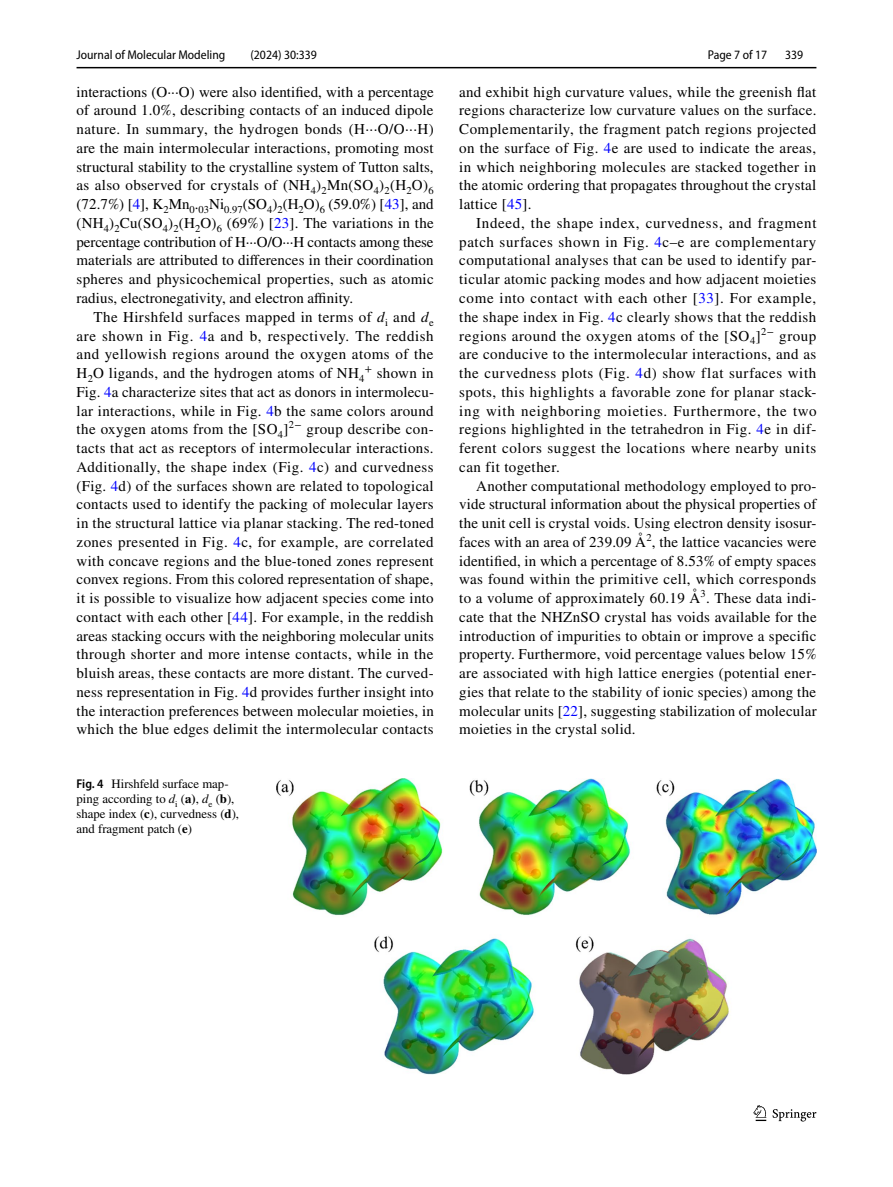
<style>
.page{position:relative;width:893px;height:1187px;background:#fff}
.page>*{position:absolute;margin:0;border:0;box-sizing:border-box;transform-origin:0 0}
.t1{font:15px/18.8px "STIX";letter-spacing:.02em;color:#000;text-align:justify}
.t2{font:12.75px/15px "STIX";color:#000}
.t3{font:semi-condensed 12.75px "Myriad Pro";color:#000}
.s1{color:#00f}
.s2{font-style:italic}
.s3{font-family:"Myriad Pro";font-weight:600;font-stretch:semi-condensed}
.s4{font-weight:700}
</style>
<div class="page">
<hr style="left:77px;top:67px;width:739px;height:1px;background:#000">
<svg style="left:753px;top:1105px;width:13px;height:15px"></svg>
<svg style="left:773px;top:1109px;width:43px;height:12px"></svg>
<img style="left:276px;top:778px;width:540px;height:295px">
<p class="t3" style="left:77px;top:48px;width:150px">Journal of Molecular Modeling</p>
<p class="t3" style="left:250px;top:48px;width:68px">(2024) 30:339</p>
<p class="t3" style="left:708px;top:48px;width:61px">Page 7 of 17</p>
<p class="t3" style="left:785px;top:48px;width:20px">339</p>
<p class="t1" style="left:77px;top:83px;width:359px">interactions (O···O) were also identified, with a percentage of around 1.0%, describing contacts of an induced dipole nature. In summary, the hydrogen bonds (H···O/O···H) are the main intermolecular interactions, promoting most structural stability to the crystalline system of Tutton salts, as also observed for crystals of (NH<sub>4</sub>)<sub>2</sub>Mn(SO<sub>4</sub>)<sub>2</sub>(H<sub>2</sub>O)<sub>6 </sub>(72.7%) [<span class="s1">4</span>], K<sub>2</sub>Mn<sub>0</sub>.<sub>03</sub>Ni<sub>0.97</sub>(SO<sub>4</sub>)<sub>2</sub>(H<sub>2</sub>O)<sub>6</sub> (59.0%) [<span class="s1">43</span>], and (NH<sub>4</sub>)<sub>2</sub>Cu(SO<sub>4</sub>)<sub>2</sub>(H<sub>2</sub>O)<sub>6</sub> (69%) [<span class="s1">23</span>]. The variations in the percentage contribution of H···O/O···H contacts among these materials are attributed to differences in their coordination spheres and physicochemical properties, such as atomic radius, electronegativity, and electron affinity.</p>
<p class="t1" style="left:77px;top:308px;width:359px;text-indent:17px">The Hirshfeld surfaces mapped in terms of <span class="s2">d</span><sub>i</sub> and <span class="s2">d</span><sub>e </sub>are shown in Fig. <span class="s1">4</span>a and b, respectively. The reddish and yellowish regions around the oxygen atoms of the H<sub>2</sub>O ligands, and the hydrogen atoms of NH<sub>4</sub><sup>+</sup> shown in Fig. <span class="s1">4</span>a characterize sites that act as donors in intermolecu&shy;lar interactions, while in Fig. <span class="s1">4</span>b the same colors around the oxygen atoms from the [SO<sub>4</sub>]<sup>2−</sup> group describe con&shy;tacts that act as receptors of intermolecular interactions.<br>Additionally, the shape index (Fig. <span class="s1">4</span>c) and curvedness (Fig. <span class="s1">4</span>d) of the surfaces shown are related to topological contacts used to identify the packing of molecular layers in the structural lattice via planar stacking. The red-toned zones presented in Fig. <span class="s1">4</span>c, for example, are correlated with concave regions and the blue-toned zones represent convex regions. From this colored representation of shape, it is possible to visualize how adjacent species come into contact with each other [<span class="s1">44</span>]. For example, in the reddish areas stacking occurs with the neighboring molecular units through shorter and more intense contacts, while in the bluish areas, these contacts are more distant. The curved&shy;ness representation in Fig. <span class="s1">4</span>d provides further insight into the interaction preferences between molecular moieties, in which the blue edges delimit the intermolecular contacts</p>
<p class="t1" style="left:459px;top:83px;width:359px">and exhibit high curvature values, while the greenish flat regions characterize low curvature values on the surface.<br>Complementarily, the fragment patch regions projected on the surface of Fig. <span class="s1">4</span>e are used to indicate the areas, in which neighboring molecules are stacked together in the atomic ordering that propagates throughout the crystal lattice [<span class="s1">45</span>].</p>
<p class="t1" style="left:459px;top:214px;width:359px;text-indent:17px">Indeed, the shape index, curvedness, and fragment patch surfaces shown in Fig. <span class="s1">4</span>c–e are complementary computational analyses that can be used to identify par&shy;ticular atomic packing modes and how adjacent moieties come into contact with each other [<span class="s1">33</span>]. For example, the shape index in Fig. <span class="s1">4</span>c clearly shows that the reddish regions around the oxygen atoms of the [SO<sub>4</sub>]<sup>2−</sup> group are conducive to the intermolecular interactions, and as the curvedness plots (Fig. <span class="s1">4</span>d) show flat surfaces with spots, this highlights a favorable zone for planar stack&shy;ing with neighboring moieties. Furthermore, the two regions highlighted in the tetrahedron in Fig. <span class="s1">4</span>e in dif&shy;ferent colors suggest the locations where nearby units can fit together.</p>
<p class="t1" style="left:459px;top:477px;width:359px;text-indent:17px">Another computational methodology employed to pro&shy;vide structural information about the physical properties of the unit cell is crystal voids. Using electron density isosur&shy;faces with an area of 239.09 Å<sup>2</sup>, the lattice vacancies were identified, in which a percentage of 8.53% of empty spaces was found within the primitive cell, which corresponds to a volume of approximately 60.19 Å<sup>3</sup>. These data indi&shy;cate that the NHZnSO crystal has voids available for the introduction of impurities to obtain or improve a specific property. Furthermore, void percentage values below 15% are associated with high lattice energies (potential ener&shy;gies that relate to the stability of ionic species) among the molecular units [<span class="s1">22</span>], suggesting stabilization of molecular moieties in the crystal solid.</p>
<p class="t2" style="left:77px;top:777px;width:164px"><span class="s3">Fig. 4</span> Hirshfeld surface map&shy;ping according to <span class="s2">d</span><sub>i</sub> (<span class="s4">a)</span>, <span class="s2">d</span><sub>e</sub> (<span class="s4">b</span>), shape index (<span class="s4">c</span>), curvedness (<span class="s4">d</span>), and fragment patch (<span class="s4">e</span>)</p>
</div>
